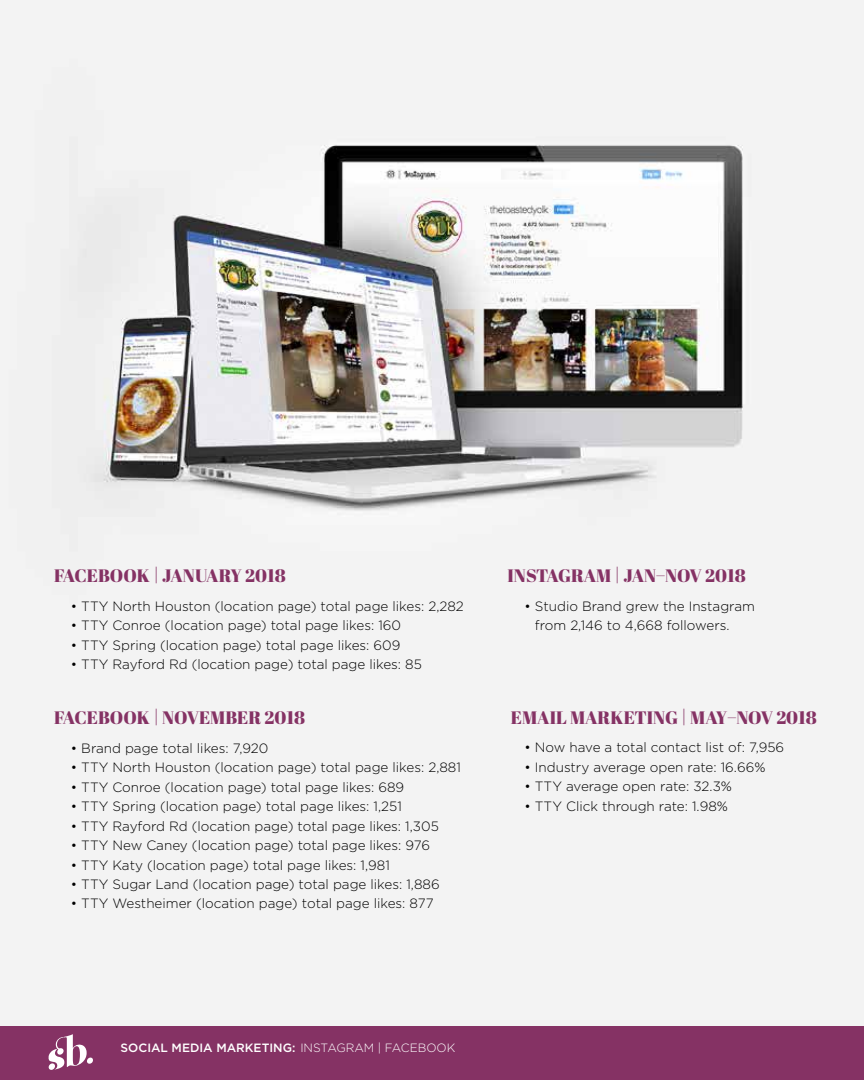
<style>
.page{position:relative;width:864px;height:1080px;background:#fff}
.page>*{position:absolute;margin:0;border:0;box-sizing:border-box;transform-origin:0 0}
.t1{font:18px "Abril Fatface";color:#853264}
.t2{font:300 13.5px/19.5px "Gotham";color:#000}
.t3{font:500 12px "Gotham";color:#fff}
.s1{font-weight:300}
</style>
<div class="page">
<img style="left:0;top:0;width:864px;height:1026px">
<div style="left:0;top:1026px;width:864px;height:54px;background:#853264"></div>
<svg style="left:48px;top:1034px;width:45px;height:36px"></svg>
<h1 class="t1" style="left:54px;top:563px;width:233px">FACEBOOK | JANUARY 2018</h1>
<p class="t2" style="left:71px;top:596px;width:395px">• TTY North Houston (location page) total page likes: 2,282</p>
<p class="t2" style="left:71px;top:615px;width:332px">• TTY Conroe (location page) total page likes: 160</p>
<p class="t2" style="left:71px;top:635px;width:331px">• TTY Spring (location page) total page likes: 609</p>
<p class="t2" style="left:71px;top:654px;width:353px">• TTY Rayford Rd (location page) total page likes: 85</p>
<h1 class="t1" style="left:54px;top:705px;width:253px">FACEBOOK | NOVEMBER 2018</h1>
<p class="t2" style="left:71px;top:738px;width:199px">• Brand page total likes: 7,920</p>
<p class="t2" style="left:71px;top:757px;width:392px">• TTY North Houston (location page) total page likes: 2,881</p>
<p class="t2" style="left:71px;top:777px;width:335px">• TTY Conroe (location page) total page likes: 689</p>
<p class="t2" style="left:71px;top:796px;width:333px">• TTY Spring (location page) total page likes: 1,251</p>
<p class="t2" style="left:71px;top:816px;width:370px">• TTY Rayford Rd (location page) total page likes: 1,305</p>
<p class="t2" style="left:71px;top:835px;width:361px">• TTY New Caney (location page) total page likes: 976</p>
<p class="t2" style="left:71px;top:855px;width:321px">• TTY Katy (location page) total page likes: 1,981</p>
<p class="t2" style="left:71px;top:874px;width:370px">• TTY Sugar Land (location page) total page likes: 1,886</p>
<p class="t2" style="left:71px;top:894px;width:365px">• TTY Westheimer (location page) total page likes: 877</p>
<h1 class="t1" style="left:508px;top:563px;width:240px">INSTAGRAM | JAN–NOV 2018</h1>
<p class="t2" style="left:535px;top:596px;width:222px;text-indent:-11px">• Studio Brand grew the Instagram from 2,146 to 4,668 followers.</p>
<h1 class="t1" style="left:511px;top:705px;width:308px">EMAIL MARKETING | MAY–NOV 2018</h1>
<p class="t2" style="left:524px;top:738px;width:261px">• Now have a total contact list of: 7,956</p>
<p class="t2" style="left:524px;top:757px;width:243px">• Industry average open rate: 16.66%</p>
<p class="t2" style="left:524px;top:777px;width:209px">• TTY average open rate: 32.3%</p>
<p class="t2" style="left:524px;top:796px;width:205px">• TTY Click through rate: 1.98%</p>
<p class="t3" style="left:121px;top:1040px;width:336px">SOCIAL MEDIA MARKETING: <span class="s1">INSTAGRAM | FACEBOOK</span></p>
</div>
